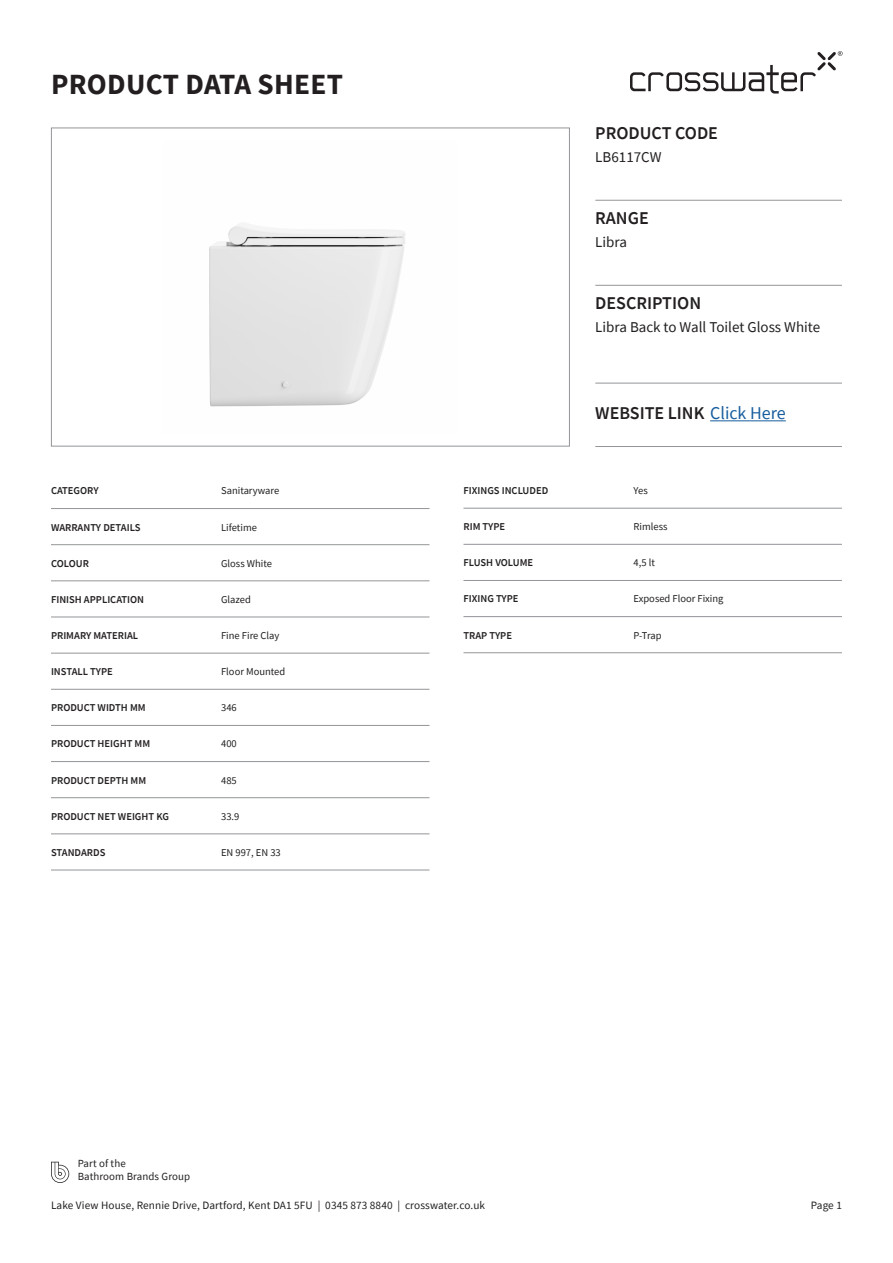
<style>
.page{position:relative;width:893px;height:1263px;background:#fff}
.page>*{position:absolute;margin:0;border:0;box-sizing:border-box;transform-origin:0 0}
.t1{font:700 29.25px "Source Sans Pro";letter-spacing:.01em;color:#231f20}
.Product_Table_Title{font:600 18px "Source Sans Pro";color:#231f20}
.Product_Table_Copy{font:15px "Source Sans Pro";color:#231f20}
.Part_of_BBG{font:11.25px "Source Sans Pro";letter-spacing:.01em;color:#231f20}
.Information{font:11.25px "Source Sans Pro";color:#231f20}
.Part_of_BBG-2{font:10.8px "Source Sans Pro";letter-spacing:.01em;color:#231f20}
.Table_Title{font:600 10.5px "Source Sans Pro";color:#231f20}
.Table_copy{font:10.5px "Source Sans Pro";color:#231f20}
.s1{font-weight:400;color:#175d9e}
</style>
<div class="page">
<div style="left:51px;top:128px;width:519px;height:318px;border:1px solid #939598"></div>
<svg style="left:51px;top:1162px;width:18px;height:21px"></svg>
<svg style="left:630px;top:51px;width:213px;height:43px"></svg>
<hr style="left:595px;top:200px;width:247px;height:1px;background:#939598">
<hr style="left:595px;top:285px;width:247px;height:1px;background:#939598">
<hr style="left:595px;top:446px;width:247px;height:1px;background:#939598">
<img style="left:209px;top:223px;width:196px;height:184px">
<hr style="left:595px;top:383px;width:247px;height:1px;background:#939598">
<hr style="left:710px;top:420px;width:76px;height:1px;background:#175d9e">
<hr style="left:51px;top:508px;width:378px;height:1px;background:#939598">
<hr style="left:51px;top:544px;width:378px;height:1px;background:#939598">
<hr style="left:51px;top:580px;width:378px;height:1px;background:#939598">
<hr style="left:51px;top:617px;width:378px;height:1px;background:#939598">
<hr style="left:51px;top:653px;width:378px;height:1px;background:#939598">
<hr style="left:51px;top:689px;width:378px;height:1px;background:#939598">
<hr style="left:51px;top:725px;width:378px;height:1px;background:#939598">
<hr style="left:51px;top:761px;width:378px;height:1px;background:#939598">
<hr style="left:51px;top:797px;width:378px;height:1px;background:#939598">
<hr style="left:51px;top:833px;width:378px;height:1px;background:#939598">
<hr style="left:51px;top:870px;width:378px;height:1px;background:#939598">
<hr style="left:463px;top:508px;width:379px;height:1px;background:#939598">
<hr style="left:463px;top:544px;width:379px;height:1px;background:#939598">
<hr style="left:463px;top:580px;width:379px;height:1px;background:#939598">
<hr style="left:463px;top:616px;width:379px;height:1px;background:#939598">
<hr style="left:463px;top:652px;width:379px;height:1px;background:#939598">
<p class="t1" style="left:51px;top:64px;width:294px">PRODUCT DATA SHEET</p>
<p class="Table_Title" style="left:51px;top:484px;width:49px">CATEGORY</p>
<p class="Table_copy" style="left:221px;top:484px;width:60px">Sanitaryware</p>
<p class="Table_Title" style="left:51px;top:520px;width:91px">WARRANTY DETAILS</p>
<p class="Table_copy" style="left:221px;top:520px;width:37px">Lifetime</p>
<p class="Table_Title" style="left:51px;top:556px;width:39px">COLOUR</p>
<p class="Table_copy" style="left:221px;top:556px;width:52px">Gloss White</p>
<p class="Table_Title" style="left:51px;top:592px;width:95px">FINISH APPLICATION</p>
<p class="Table_copy" style="left:221px;top:593px;width:31px">Glazed</p>
<p class="Table_Title" style="left:51px;top:629px;width:89px">PRIMARY MATERIAL</p>
<p class="Table_copy" style="left:221px;top:629px;width:60px">Fine Fire Clay</p>
<p class="Table_Title" style="left:51px;top:665px;width:63px">INSTALL TYPE</p>
<p class="Table_copy" style="left:221px;top:665px;width:66px">Floor Mounted</p>
<p class="Table_Title" style="left:51px;top:701px;width:96px">PRODUCT WIDTH MM</p>
<p class="Table_copy" style="left:221px;top:701px;width:17px">346</p>
<p class="Table_Title" style="left:51px;top:737px;width:101px">PRODUCT HEIGHT MM</p>
<p class="Table_copy" style="left:221px;top:737px;width:17px">400</p>
<p class="Table_Title" style="left:51px;top:773px;width:97px">PRODUCT DEPTH MM</p>
<p class="Table_copy" style="left:221px;top:773px;width:17px">485</p>
<p class="Table_Title" style="left:51px;top:809px;width:119px">PRODUCT NET WEIGHT KG</p>
<p class="Table_copy" style="left:221px;top:809px;width:20px">33.9</p>
<p class="Table_Title" style="left:51px;top:845px;width:56px">STANDARDS</p>
<p class="Table_copy" style="left:221px;top:846px;width:61px">EN 997, EN 33</p>
<p class="Part_of_BBG-2" style="left:78px;top:1156px;width:50px">Part of the</p>
<p class="Part_of_BBG-2" style="left:78px;top:1169px;width:114px">Bathroom Brands Group</p>
<p class="Product_Table_Title" style="left:595px;top:121px;width:124px">PRODUCT CODE</p>
<p class="Product_Table_Copy" style="left:595px;top:148px;width:68px">LB6117CW</p>
<p class="Product_Table_Title" style="left:595px;top:206px;width:55px">RANGE</p>
<p class="Product_Table_Copy" style="left:595px;top:233px;width:33px">Libra</p>
<p class="Product_Table_Title" style="left:595px;top:291px;width:107px">DESCRIPTION</p>
<p class="Product_Table_Copy" style="left:595px;top:318px;width:226px">Libra Back to Wall Toilet Gloss White</p>
<p class="Product_Table_Title" style="left:595px;top:402px;width:192px">WEBSITE LINK <span class="s1">Click Here</span></p>
<p class="Table_Title" style="left:463px;top:484px;width:86px">FIXINGS INCLUDED</p>
<p class="Table_copy" style="left:634px;top:484px;width:16px">Yes</p>
<p class="Table_Title" style="left:463px;top:520px;width:43px">RIM TYPE</p>
<p class="Table_copy" style="left:634px;top:520px;width:35px">Rimless</p>
<p class="Table_Title" style="left:463px;top:556px;width:71px">FLUSH VOLUME</p>
<p class="Table_copy" style="left:634px;top:556px;width:23px">4,5 lt</p>
<p class="Table_Title" style="left:463px;top:592px;width:57px">FIXING TYPE</p>
<p class="Table_copy" style="left:634px;top:592px;width:92px">Exposed Floor Fixing</p>
<p class="Table_Title" style="left:463px;top:628px;width:50px">TRAP TYPE</p>
<p class="Table_copy" style="left:634px;top:628px;width:30px">P-Trap</p>
<p class="Part_of_BBG" style="left:51px;top:1198px;width:436px">Lake View House, Rennie Drive, Dartford, Kent DA1 5FU | 0345 873 8840 | crosswater.co.uk</p>
<p class="Information" style="left:811px;top:1198px;width:33px">Page 1</p>
</div>
